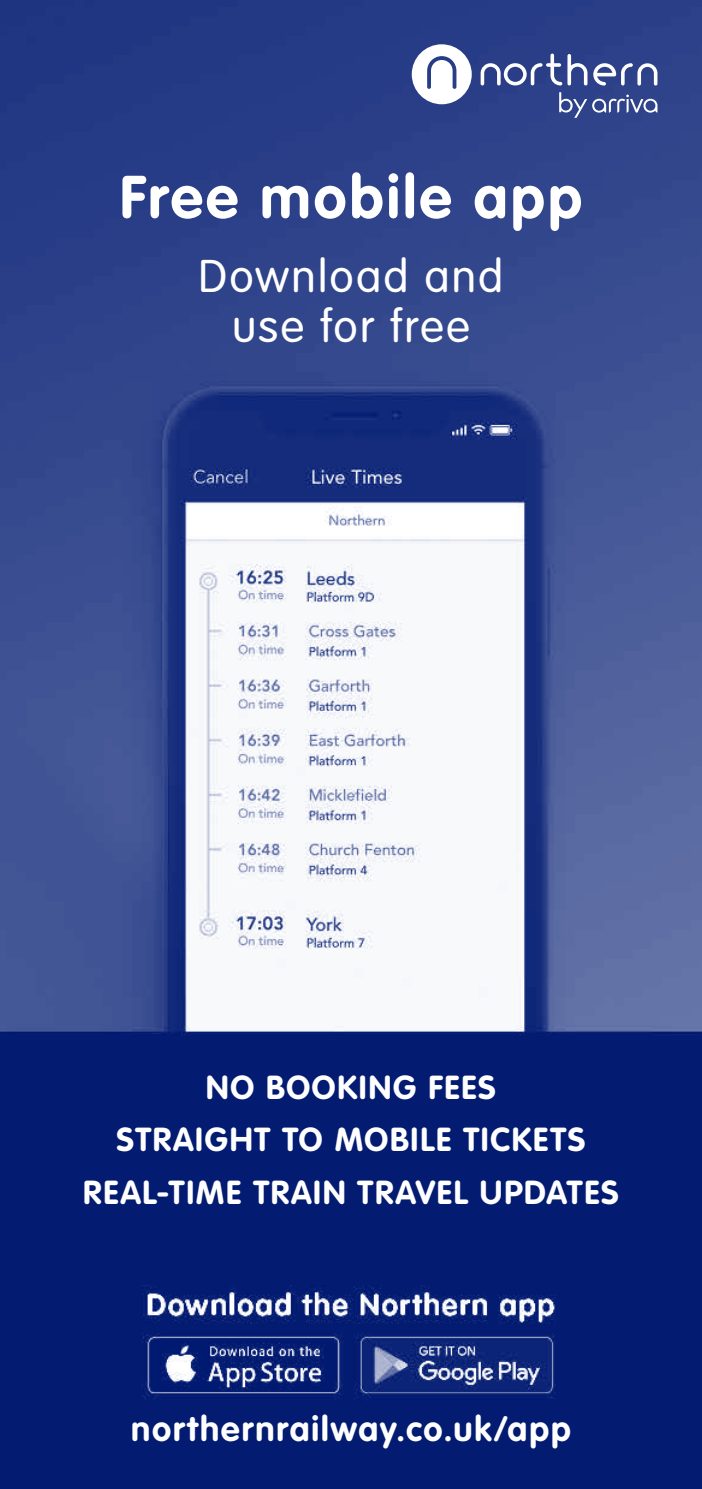
<style>
.page{position:relative;width:702px;height:1489px;background:#fff}
.page>*{position:absolute;margin:0;border:0;box-sizing:border-box;transform-origin:0 0}
.t1{font:700 59.5px "VAG Rounded";letter-spacing:.05em;color:#fff}
.t2{font:300 45px/49.8px "VAG Rounded";letter-spacing:.05em;color:#fff;text-align:center}
.t3{font:700 34.5px "VAG Rounded";letter-spacing:.055em;color:#fff}
.t4{font:700 32.75px/52.5px "VAG Rounded";letter-spacing:.05em;color:#fff;text-align:center}
</style>
<div class="page">
<img style="left:0;top:0;width:702px;height:1488px">
<svg style="left:412px;top:44px;width:59px;height:60px"></svg>
<svg style="left:480px;top:54px;width:107px;height:31px"></svg>
<svg style="left:593px;top:63px;width:64px;height:23px"></svg>
<svg style="left:559px;top:92px;width:98px;height:26px"></svg>
<h1 class="t1" style="left:120px;top:162px;width:464px">Free mobile app</h1>
<h2 class="t2" style="left:198px;top:251px;width:306px">Download and use for free</h2>
<p class="t4" style="left:83px;top:1060px;width:537px">NO BOOKING FEES<br>STRAIGHT TO MOBILE TICKETS<br>REAL-TIME TRAIN TRAVEL UPDATES</p>
<p class="t3" style="left:131px;top:1408px;width:441px">northernrailway.co.uk/app</p>
</div>
